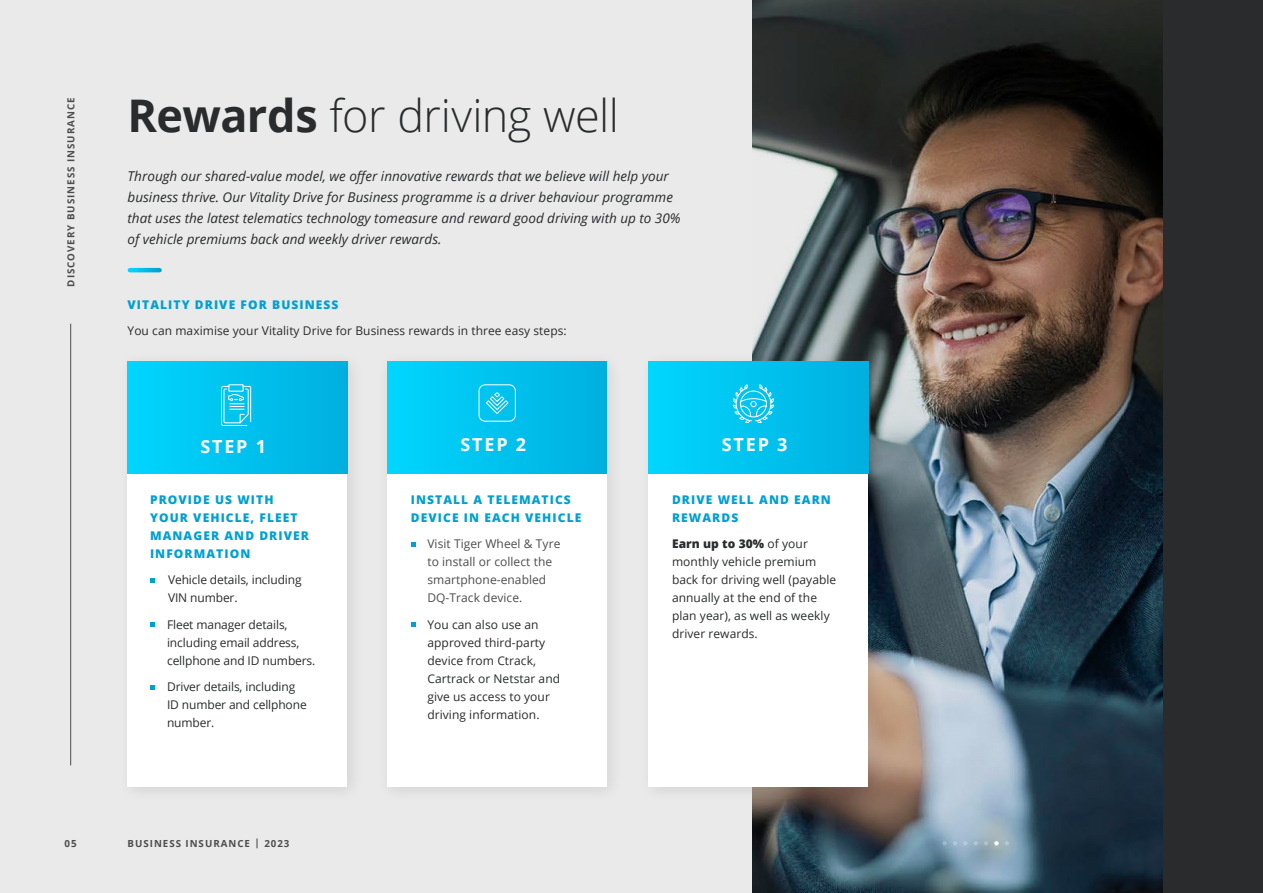
<style>
.page{position:relative;width:1263px;height:893px;background:#fff}
.page>*{position:absolute;margin:0;border:0;box-sizing:border-box;transform-origin:0 0}
.t1{font:300 45px "Open Sans";letter-spacing:-.015em;color:#292b2c}
.t2{font:700 18px "Open Sans";letter-spacing:.1em;color:#fff}
.t3{font:italic 13.5px/21px "Open Sans";color:#292b2c}
.t4{font:12px/18px "Open Sans";letter-spacing:.005em;color:#292b2c}
.t5{font:800 12px/18px "Open Sans";letter-spacing:.09em;color:#00a0d2}
.t6{font:12px/18px "Open Sans";letter-spacing:.005em;color:#4d4d4f}
.t7{font:700 9.75px "Open Sans";letter-spacing:.1em;color:#4d4d4f}
.s1{font-weight:700}
.s2{font-weight:800}
</style>
<div class="page">
<div style="left:0;top:0;width:1165px;height:893px;background:#eaeaea"></div>
<img style="left:753px;top:0;width:410px;height:893px">
<svg style="left:130px;top:268px;width:30px;height:4px"></svg>
<div style="left:117px;top:351px;width:248px;height:453px;background:#e6e6e6"></div>
<div style="left:128px;top:362px;width:219px;height:425px;background:#fff"></div>
<div style="left:128px;top:362px;width:219px;height:112px;background:linear-gradient(to right,#00d6ff,#00afdf)"></div>
<svg style="left:150px;top:578px;width:4px;height:4px"></svg>
<svg style="left:150px;top:622px;width:4px;height:5px"></svg>
<svg style="left:150px;top:685px;width:4px;height:4px"></svg>
<svg style="left:221px;top:384px;width:30px;height:42px"></svg>
<div style="left:377px;top:351px;width:247px;height:453px;background:#e6e6e6"></div>
<div style="left:387px;top:362px;width:220px;height:425px;background:#fff"></div>
<div style="left:387px;top:362px;width:220px;height:112px;background:linear-gradient(to right,#00d6ff,#00afdf)"></div>
<svg style="left:478px;top:384px;width:38px;height:38px"></svg>
<svg style="left:411px;top:542px;width:4px;height:4px"></svg>
<svg style="left:411px;top:622px;width:4px;height:5px"></svg>
<div style="left:638px;top:351px;width:247px;height:453px;background:#000;opacity:.1"></div>
<div style="left:648px;top:362px;width:220px;height:425px;background:#fff"></div>
<div style="left:648px;top:362px;width:220px;height:112px;background:linear-gradient(to right,#00d6ff,#00afdf)"></div>
<svg style="left:732px;top:384px;width:42px;height:39px;background:#3bd1f3"></svg>
<hr style="left:70px;top:324px;width:1px;height:441px;background:#4d4d4f">
<div style="left:1163px;top:0;width:100px;height:893px;background:#292b2c"></div>
<svg style="left:963px;top:841px;width:4px;height:4px"></svg>
<svg style="left:994px;top:841px;width:5px;height:4px"></svg>
<svg style="left:973px;top:841px;width:5px;height:4px"></svg>
<svg style="left:984px;top:841px;width:4px;height:4px"></svg>
<svg style="left:942px;top:841px;width:5px;height:4px"></svg>
<svg style="left:1005px;top:841px;width:4px;height:4px"></svg>
<svg style="left:953px;top:841px;width:4px;height:4px"></svg>
<p class="t7" style="left:64px;top:287px;width:190px;rotate:-90deg">DISCOVERY BUSINESS INSURANCE</p>
<h1 class="t1" style="left:128px;top:85px;width:493px"><span class="s1">Rewards</span> for driving well</h1>
<p class="t3" style="left:128px;top:165px;width:554px">Through our shared-value model, we offer innovative rewards that we believe will help your business thrive. Our Vitality Drive for Business programme is a driver behaviour programme that uses the latest telematics technology tomeasure and reward good driving with up to 30% of vehicle premiums back and weekly driver rewards.</p>
<p class="t5" style="left:128px;top:295px;width:212px">VITALITY DRIVE FOR BUSINESS</p>
<p class="t4" style="left:128px;top:321px;width:441px">You can maximise your Vitality Drive for Business rewards in three easy steps:</p>
<h2 class="t2" style="left:200px;top:434px;width:67px">STEP 1</h2>
<h2 class="t2" style="left:460px;top:432px;width:67px">STEP 2</h2>
<p class="t5" style="left:150px;top:490px;width:160px">PROVIDE US WITH<br>YOUR VEHICLE, FLEET<br>MANAGER AND DRIVER<br>INFORMATION</p>
<p class="t4" style="left:168px;top:571px;width:135px">Vehicle details, including<br>VIN number.</p>
<p class="t4" style="left:167px;top:615px;width:150px">Fleet manager details, including email address, cellphone and ID numbers.</p>
<p class="t4" style="left:167px;top:678px;width:141px">Driver details, including<br>ID number and cellphone number.</p>
<p class="t5" style="left:411px;top:490px;width:172px">INSTALL A TELEMATICS<br>DEVICE IN EACH VEHICLE</p>
<p class="t6" style="left:427px;top:535px;width:134px">Visit Tiger Wheel &amp; Tyre to install or collect the smartphone-enabled<br>DQ-Track device.</p>
<p class="t4" style="left:427px;top:615px;width:134px">You can also use an approved third-party device from Ctrack,<br>Cartrack or Netstar and give us access to your driving information.</p>
<h2 class="t2" style="left:722px;top:432px;width:67px">STEP 3</h2>
<p class="t5" style="left:672px;top:490px;width:160px">DRIVE WELL AND EARN<br>REWARDS</p>
<p class="t4" style="left:672px;top:535px;width:166px"><span class="s2">Earn up to 30%</span> of your monthly vehicle premium back for driving well (payable annually at the end of the plan year), as well as weekly driver rewards.</p>
<p class="t7" style="left:65px;top:837px;width:14px">05</p>
<p class="t7" style="left:128px;top:837px;width:163px">BUSINESS INSURANCE | 2023</p>
</div>
